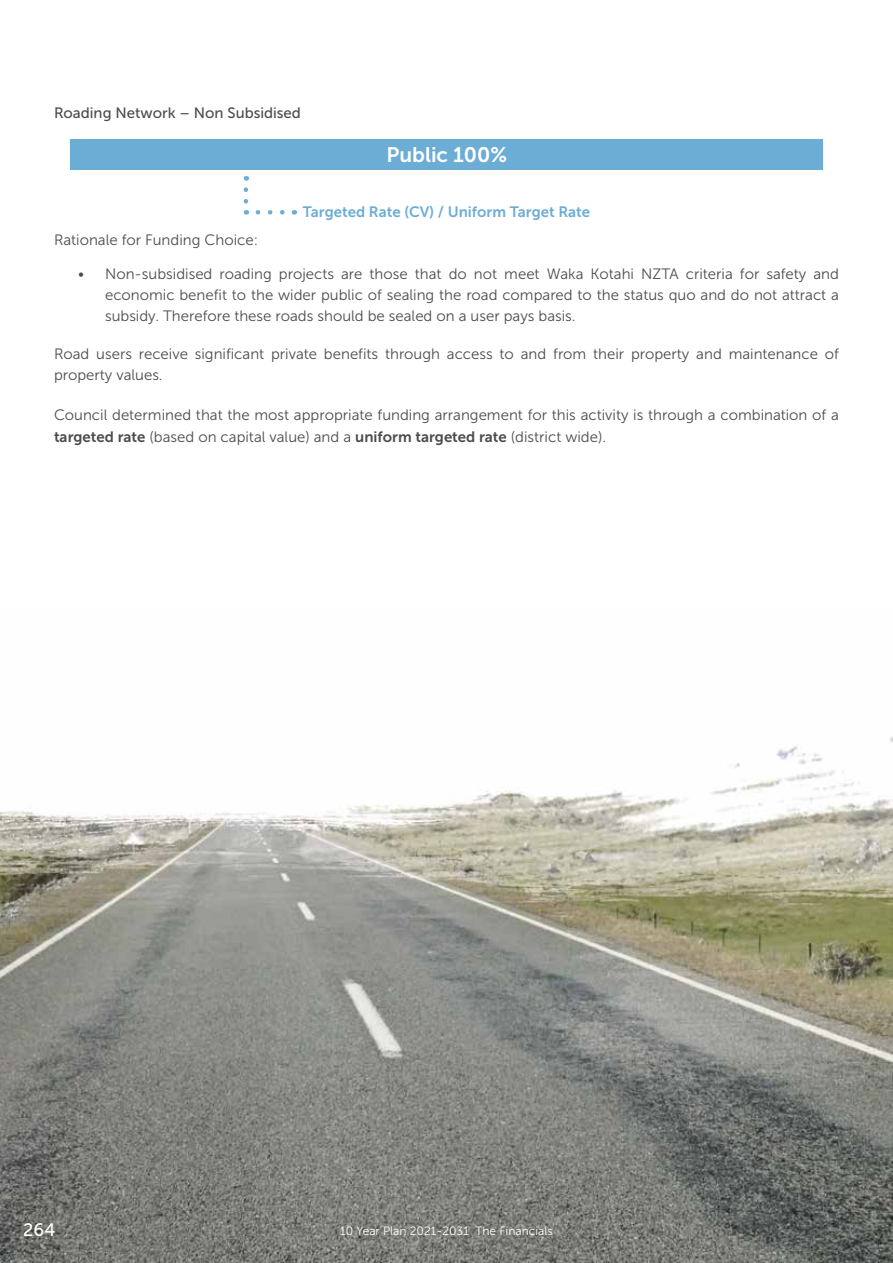
<style>
.page{position:relative;width:893px;height:1263px;background:#fff}
.page>*{position:absolute;margin:0;border:0;box-sizing:border-box;transform-origin:0 0}
.t1{font:21px "Museo Sans 700";color:#fff}
.t2{font:18px "Museo Sans 500";color:#fff}
.t3{font:15px/21px "Museo Sans 300";color:#4c4c4c}
.t4{font:15px "Museo Sans 700";color:#6cadd5}
.t5{font:15px "Museo Sans 500";color:#4c4c4c}
.t6{font:12px "Museo Sans 300";color:#fff}
.s1{font-family:"Museo Sans 700"}
</style>
<div class="page">
<div style="left:70px;top:139px;width:753px;height:31px;background:#6cadd5"></div>
<svg style="left:258px;top:210px;width:27px;height:5px"></svg>
<svg style="left:244px;top:190px;width:4px;height:25px"></svg>
<img style="left:0;top:737px;width:893px;height:526px">
<p class="t5" style="left:54px;top:104px;width:248px">Roading Network – Non Subsidised</p>
<h1 class="t1" style="left:387px;top:143px;width:122px">Public 100%</h1>
<p class="t4" style="left:303px;top:203px;width:289px">Targeted Rate (CV) / Uniform Target Rate</p>
<p class="t3" style="left:54px;top:230px;width:206px">Rationale for Funding Choice:</p>
<p class="t3" style="left:105px;top:263px;width:735px;text-align:justify;text-indent:-27px">• Non-subsidised roading projects are those that do not meet Waka Kotahi NZTA criteria for safety and economic benefit to the wider public of sealing the road compared to the status quo and do not attract a subsidy. Therefore these roads should be sealed on a user pays basis.</p>
<p class="t3" style="left:54px;top:343px;width:786px">Road users receive significant private benefits through access to and from their property and maintenance of property values.</p>
<p class="t3" style="left:54px;top:405px;width:786px">Council determined that the most appropriate funding arrangement for this activity is through a combination of a <span class="s1">targeted rate</span> (based on capital value) and a <span class="s1">uniform targeted rate</span> (district wide).</p>
<p class="t2" style="left:23px;top:1220px;width:33px">264</p>
<p class="t6" style="left:340px;top:1225px;width:214px">10 Year Plan 2021-2031 The Financials</p>
</div>
